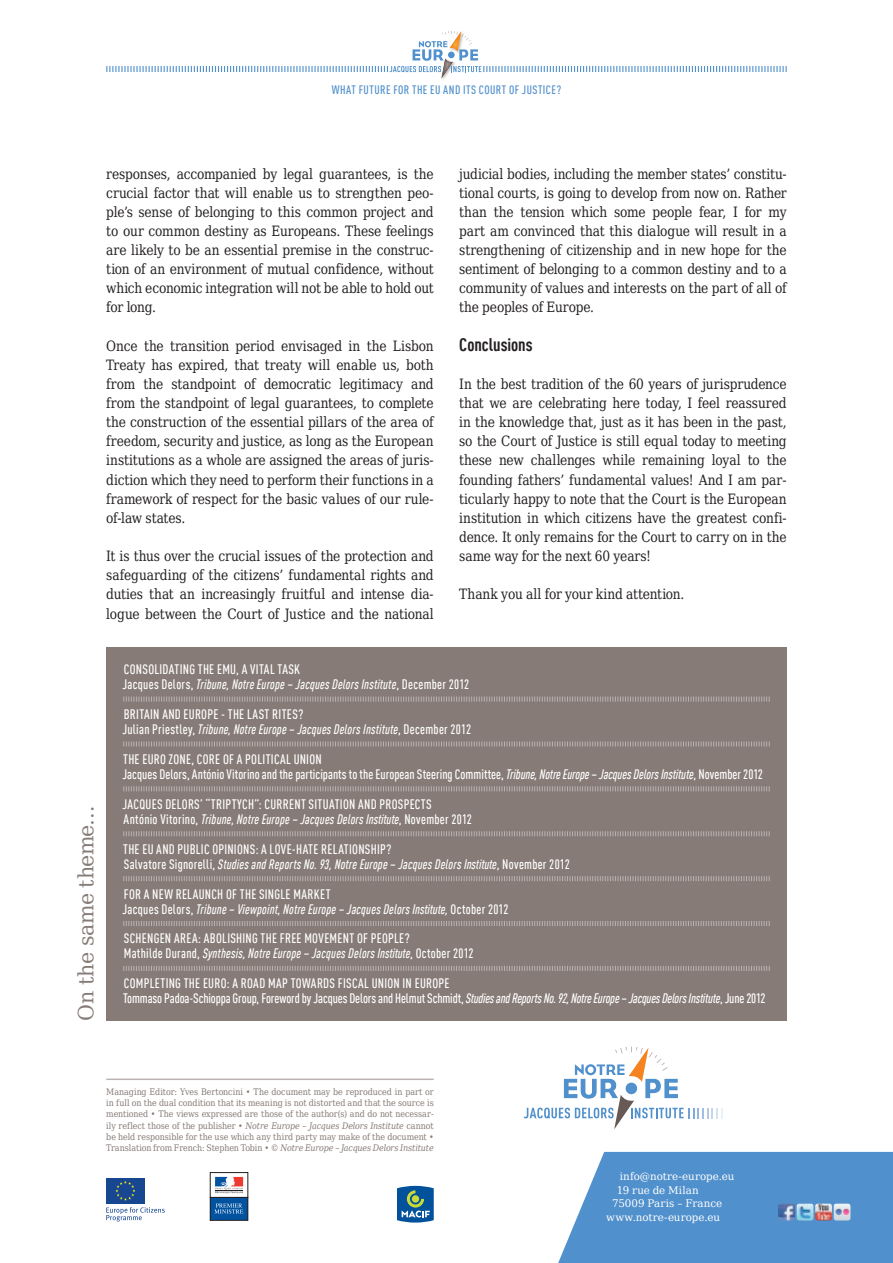
<style>
.page{position:relative;width:893px;height:1263px;background:#fff}
.page>*{position:absolute;margin:0;border:0;box-sizing:border-box;transform-origin:0 0}
.t1{font:21px "DejaVu Serif";letter-spacing:-.03em;color:#867b76}
.FR_TRI_T1{font:700 condensed 18px "DIN Offc Pro";color:#231f20}
.EN_TRI_Texte_courant{font:14.25px/19px "DejaVu Serif Condensed";letter-spacing:-.01em;color:#231f20;text-align:justify;scale:.95 1}
.SYN_SMT_auteur{font:italic 500 condensed 13.5px "DIN Offc Pro";letter-spacing:.015em;color:#fff}
.SYN_SMT_titre{font:500 condensed 13.5px "DIN Offc Pro";letter-spacing:.02em;color:#fff}
.SYN_SMT_auteur-2{font:500 condensed 13.5px "DIN Offc Pro";letter-spacing:.005em;color:#fff}
.SYN_SMT_auteur_fin{font:500 condensed 13.5px "DIN Offc Pro";letter-spacing:-.01em;color:#fff}
.t2{font:500 condensed 12px "DIN Offc Pro";letter-spacing:.035em;color:#5090cc}
.t3{font:10.5px "DejaVu Serif";letter-spacing:.005em;color:#fff}
.t4{font:9px/11.2px "DejaVu Serif Condensed";letter-spacing:-.015em;color:#867b76;text-align:justify}
.s1{font-style:normal}
.s2{font-style:italic}
</style>
<div class="page">
<svg style="left:558px;top:1152px;width:335px;height:111px;background:#5c97cf"></svg>
<hr style="left:106px;top:1078px;width:328px;height:2px;background:#bcb4b2">
<svg style="left:397px;top:1186px;width:37px;height:36px"></svg>
<div style="left:210px;top:1197px;width:38px;height:23px;background:#0153a0"></div>
<div style="left:210px;top:1197px;width:38px;height:23px;border:1px solid #231f20"></div>
<div style="left:210px;top:1172px;width:38px;height:25px;border:1px solid #231f20"></div>
<svg style="left:215px;top:1177px;width:28px;height:16px"></svg>
<svg style="left:214px;top:1203px;width:29px;height:10px"></svg>
<img style="left:815px;top:1203px;width:17px;height:17px">
<img style="left:778px;top:1203px;width:17px;height:17px">
<img style="left:834px;top:1203px;width:16px;height:17px">
<img style="left:797px;top:1203px;width:16px;height:17px">
<div style="left:106px;top:1178px;width:39px;height:25px;background:#174791"></div>
<svg style="left:115px;top:1181px;width:20px;height:20px"></svg>
<svg style="left:106px;top:1207px;width:59px;height:14px"></svg>
<svg style="left:523px;top:1046px;width:199px;height:83px"></svg>
<svg style="left:106px;top:31px;width:681px;height:47px"></svg>
<div style="left:106px;top:647px;width:681px;height:373px;background:#867b76"></div>
<svg style="left:123px;top:696px;width:647px;height:6px"></svg>
<svg style="left:123px;top:741px;width:647px;height:6px"></svg>
<svg style="left:123px;top:786px;width:647px;height:6px"></svg>
<svg style="left:123px;top:831px;width:647px;height:6px"></svg>
<svg style="left:123px;top:876px;width:647px;height:5px"></svg>
<svg style="left:123px;top:921px;width:647px;height:5px"></svg>
<svg style="left:123px;top:966px;width:647px;height:5px"></svg>
<p class="t2" style="left:332px;top:81px;width:39px">What Future</p>
<p class="t2" style="left:393px;top:81px;width:139px">for the EU and its COurt of Justice</p>
<p class="t2" style="left:556px;top:81px;width:6px">?</p>
<p class="EN_TRI_Texte_courant" style="left:106px;top:163px;width:346px">responses, accompanied by legal guarantees, is the crucial factor that will enable us to strengthen peo&shy;ple’s sense of belonging to this common project and to our common destiny as Europeans. These feelings are likely to be an essential premise in the construc&shy;tion of an environment of mutual confidence, without which economic integration will not be able to hold out for long.</p>
<p class="EN_TRI_Texte_courant" style="left:106px;top:335px;width:346px">Once the transition period envisaged in the Lisbon Treaty has expired, that treaty will enable us, both from the standpoint of democratic legitimacy and from the standpoint of legal guarantees, to complete the construction of the essential pillars of the area of freedom, security and justice, as long as the European institutions as a whole are assigned the areas of juris&shy;diction which they need to perform their functions in a framework of respect for the basic values of our rule&shy;of-law states.</p>
<p class="EN_TRI_Texte_courant" style="left:106px;top:545px;width:346px">It is thus over the crucial issues of the protection and safeguarding of the citizens’ fundamental rights and duties that an increasingly fruitful and intense dia&shy;logue between the Court of Justice and the national</p>
<p class="EN_TRI_Texte_courant" style="left:459px;top:163px;width:346px">judicial bodies, including the member states’ constitu&shy;tional courts, is going to develop from now on. Rather than the tension which some people fear, I for my part am convinced that this dialogue will result in a strengthening of citizenship and in new hope for the sentiment of belonging to a common destiny and to a community of values and interests on the part of all of the peoples of Europe.</p>
<p class="FR_TRI_T1" style="left:459px;top:331px;width:75px">Conclusions</p>
<p class="EN_TRI_Texte_courant" style="left:459px;top:373px;width:346px">In the best tradition of the 60 years of jurisprudence that we are celebrating here today, I feel reassured in the knowledge that, just as it has been in the past, so the Court of Justice is still equal today to meeting these new challenges while remaining loyal to the founding fathers’ fundamental values! And I am par&shy;ticularly happy to note that the Court is the European institution in which citizens have the greatest confi&shy;dence. It only remains for the Court to carry on in the same way for the next 60 years!</p>
<p class="EN_TRI_Texte_courant" style="left:459px;top:583px;width:239px">Thank you all for your kind attention.</p>
<p class="t1" style="left:67px;top:1020px;width:217px;rotate:-90deg">On the same theme…</p>
<p class="SYN_SMT_titre" style="left:124px;top:659px;width:178px">CONSOLIDATING THE EMU, A VITAL TASK</p>
<p class="SYN_SMT_auteur" style="left:122px;top:674px;width:348px"><span class="s1">Jacques Delors,</span> Tribune, Notre Europe – Jacques Delors Institute<span class="s1">, December 2012</span></p>
<p class="SYN_SMT_titre" style="left:124px;top:704px;width:181px">BRITAIN AND EUROPE - THE LAST RITES?</p>
<p class="SYN_SMT_auteur" style="left:122px;top:719px;width:350px"><span class="s1">Julian Priestley,</span> Tribune, Notre Europe – Jacques Delors Institute<span class="s1">, December 2012</span></p>
<p class="SYN_SMT_titre" style="left:123px;top:749px;width:200px">THE EURO ZONE, CORE OF A POLITICAL UNION</p>
<p class="SYN_SMT_auteur-2" style="left:122px;top:764px;width:642px">Jacques Delors, António Vitorino and the participants to the European Steering Committee, <span class="s2">Tribune, Notre Europe – Jacques Delors Institute</span>, November 2012</p>
<p class="SYN_SMT_titre" style="left:122px;top:794px;width:311px">JACQUES DELORS’ “TRIPTYCH”: CURRENT SITUATION AND PROSPECTS</p>
<p class="SYN_SMT_auteur" style="left:124px;top:809px;width:350px"><span class="s1">António Vitorino,</span> Tribune, Notre Europe – Jacques Delors Institute<span class="s1">, November 2012</span></p>
<p class="SYN_SMT_titre" style="left:123px;top:839px;width:270px">THE EU AND PUBLIC OPINIONS: A LOVE-HATE RELATIONSHIP?</p>
<p class="SYN_SMT_auteur" style="left:124px;top:854px;width:447px"><span class="s1">Salvatore Signorelli,</span> Studies and Reports No. 93, Notre Europe – Jacques Delors Institute<span class="s1">, November 2012</span></p>
<p class="SYN_SMT_titre" style="left:124px;top:884px;width:208px">FOR A NEW RELAUNCH OF THE SINGLE MARKET</p>
<p class="SYN_SMT_auteur" style="left:122px;top:899px;width:388px"><span class="s1">Jacques Delors,</span> Tribune – Viewpoint, Notre Europe – Jacques Delors Institute, <span class="s1">October 2012</span></p>
<p class="SYN_SMT_titre" style="left:124px;top:929px;width:287px">SCHENGEN AREA: ABOLISHING THE FREE MOVEMENT OF PEOPLE?</p>
<p class="SYN_SMT_auteur" style="left:124px;top:944px;width:351px"><span class="s1">Mathilde Durand,</span> Synthesis, Notre Europe – Jacques Delors Institute<span class="s1">, October 2012</span></p>
<p class="SYN_SMT_titre" style="left:124px;top:973px;width:327px">COMPLETING THE EURO: A ROAD MAP TOWARDS FISCAL UNION IN EUROPE</p>
<p class="SYN_SMT_auteur_fin" style="left:123px;top:988px;width:644px">Tommaso Padoa-Schioppa Group, Foreword by Jacques Delors and Helmut Schmidt, <span class="s2">Studies and Reports No.92, Notre Europe – Jacques Delors Institute</span>, June 2012</p>
<p class="t4" style="left:106px;top:1085px;width:329px">Managing Editor: Yves Bertoncini • The document may be reproduced in part or in full on the dual condition that its meaning is not distorted and that the source is mentioned • The views expressed are those of the author(s) and do not necessar&shy;ily reflect those of the publisher • <span class="s2">Notre Europe – Jacques Delors Institute</span> cannot be held responsible for the use which any third party may make of the document • Translation from French: Stephen Tobin • © <span class="s2">Notre Europe – Jacques Delors Institute</span></p>
<p class="t3" style="left:620px;top:1167px;width:116px">info@notre-europe.eu</p>
<p class="t3" style="left:617px;top:1180px;width:83px">19 rue de Milan</p>
<p class="t3" style="left:612px;top:1194px;width:112px">75009 Paris – France</p>
<p class="t3" style="left:606px;top:1207px;width:115px">www.notre-europe.eu</p>
</div>
